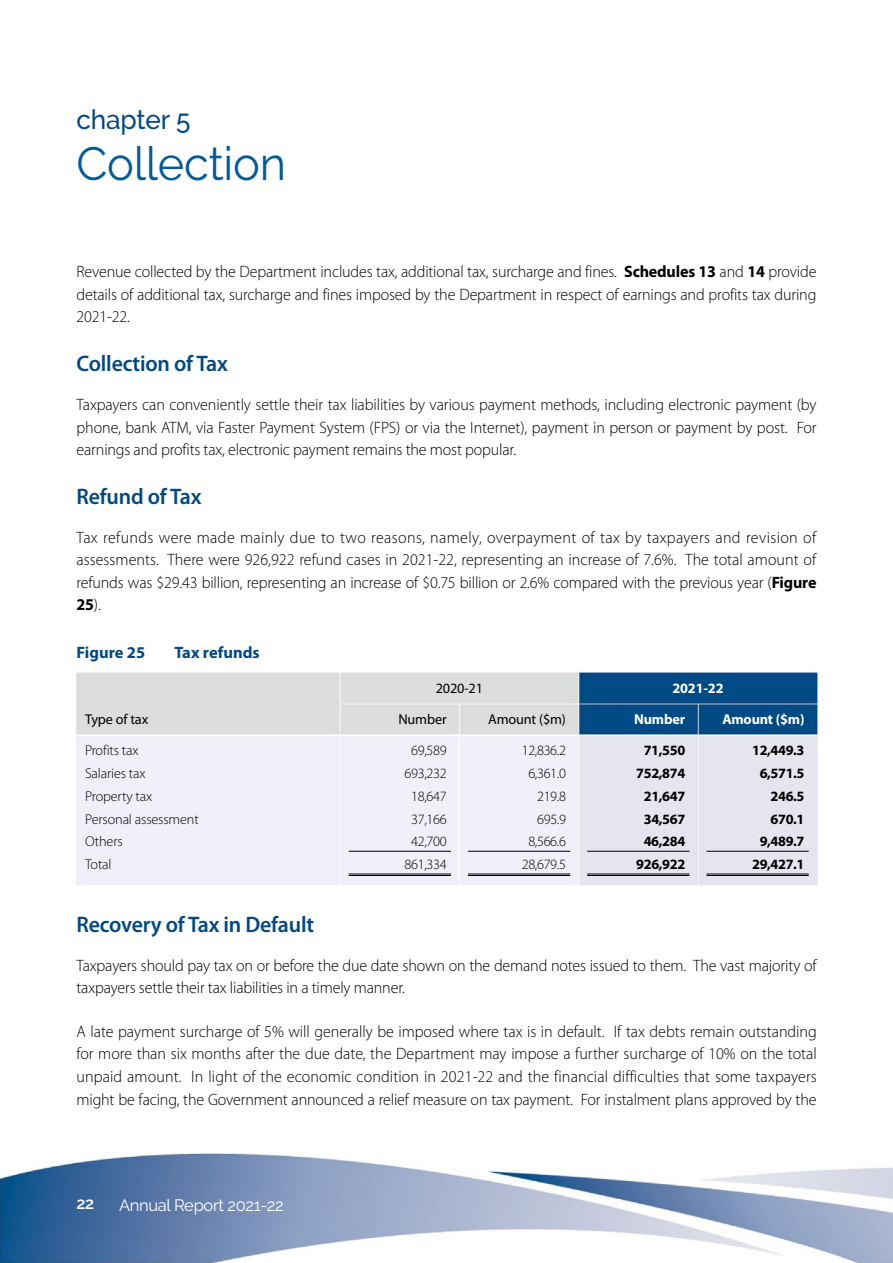
<style>
.page{position:relative;width:893px;height:1263px;background:#fff}
.page>*{position:absolute;margin:0;border:0;box-sizing:border-box;transform-origin:0 0}
.t1{font:46.5px "Raleway";letter-spacing:-.005em;color:#005b9a}
.t2{font:500 27px "Raleway";letter-spacing:-.005em;color:#004985}
.t3{font:600 22.5px "Myriad Pro";letter-spacing:-.01em;color:#004985}
.t4{font:300 16.5px/22.5px "Myriad Pro";letter-spacing:-.01em;color:#000;text-align:justify}
.t5{font:16.5px "Raleway";letter-spacing:-.02em;color:#fff}
.t6{font:700 16.5px "Myriad Pro";color:#004985}
.t7{font:600 16.5px "Raleway";color:#fff}
.t8{font:300 14.25px "Myriad Pro";letter-spacing:-.01em;color:#000}
.t9{font:700 14.25px "Myriad Pro";letter-spacing:-.025em;color:#000}
.t10{font:14.25px "Myriad Pro";letter-spacing:-.01em;color:#000}
.t11{font:700 14.25px "Myriad Pro";letter-spacing:-.01em;color:#fff}
.s1{font-weight:700}
</style>
<div class="page">
<img style="left:0;top:670px;width:893px;height:593px">
<hr style="left:349px;top:851px;width:102px;height:1px;background:#000">
<hr style="left:468px;top:851px;width:102px;height:1px;background:#000">
<hr style="left:587px;top:851px;width:102px;height:1px;background:#000">
<hr style="left:706px;top:851px;width:103px;height:1px;background:#000">
<hr style="left:349px;top:874px;width:102px;height:1px;background:#000">
<hr style="left:349px;top:875px;width:102px;height:1px;background:#000">
<hr style="left:468px;top:874px;width:102px;height:1px;background:#000">
<hr style="left:468px;top:875px;width:102px;height:1px;background:#000">
<hr style="left:587px;top:874px;width:102px;height:1px;background:#000">
<hr style="left:587px;top:875px;width:102px;height:1px;background:#000">
<hr style="left:706px;top:874px;width:103px;height:1px;background:#000">
<hr style="left:706px;top:875px;width:103px;height:1px;background:#000">
<h2 class="t2" style="left:77px;top:104px;width:115px">chapter 5</h2>
<h1 class="t1" style="left:77px;top:137px;width:211px">Collection</h1>
<p class="t4" style="left:77px;top:261px;width:741px">Revenue collected by the Department includes tax, additional tax, surcharge and fines. <span class="s1">Schedules 13</span> and <span class="s1">14</span> provide details of additional tax, surcharge and fines imposed by the Department in respect of earnings and profits tax during 2021-22.</p>
<h3 class="t3" style="left:77px;top:351px;width:153px">Collection of Tax</h3>
<p class="t4" style="left:77px;top:393px;width:742px">Taxpayers can conveniently settle their tax liabilities by various payment methods, including electronic payment (by phone, bank ATM, via Faster Payment System (FPS) or via the Internet), payment in person or payment by post. For earnings and profits tax, electronic payment remains the most popular.</p>
<h3 class="t3" style="left:77px;top:484px;width:126px">Refund of Tax</h3>
<p class="t4" style="left:77px;top:526px;width:741px">Tax refunds were made mainly due to two reasons, namely, overpayment of tax by taxpayers and revision of assessments. There were 926,922 refund cases in 2021-22, representing an increase of 7.6%. The total amount of refunds was $29.43 billion, representing an increase of $0.75 billion or 2.6% compared with the previous year (<span class="s1">Figure 25</span>).</p>
<p class="t6" style="left:77px;top:643px;width:70px">Figure 25</p>
<p class="t6" style="left:174px;top:643px;width:87px">Tax refunds</p>
<p class="t10" style="left:436px;top:680px;width:49px">2020-21</p>
<p class="t11" style="left:672px;top:680px;width:53px">2021-22</p>
<p class="t10" style="left:85px;top:711px;width:65px">Type of tax</p>
<p class="t10" style="left:398px;top:711px;width:50px">Number</p>
<p class="t10" style="left:488px;top:711px;width:79px">Amount ($m)</p>
<p class="t11" style="left:634px;top:711px;width:53px">Number</p>
<p class="t11" style="left:722px;top:711px;width:84px">Amount ($m)</p>
<p class="t8" style="left:85px;top:743px;width:55px">Profits tax</p>
<p class="t8" style="left:411px;top:743px;width:37px">69,589</p>
<p class="t8" style="left:522px;top:743px;width:46px">12,836.2</p>
<p class="t9" style="left:644px;top:743px;width:43px">71,550</p>
<p class="t9" style="left:752px;top:743px;width:54px">12,449.3</p>
<p class="t8" style="left:85px;top:765px;width:62px">Salaries tax</p>
<p class="t8" style="left:405px;top:765px;width:44px">693,232</p>
<p class="t8" style="left:528px;top:765px;width:39px">6,361.0</p>
<p class="t9" style="left:636px;top:765px;width:51px">752,874</p>
<p class="t9" style="left:760px;top:765px;width:46px">6,571.5</p>
<p class="t8" style="left:85px;top:788px;width:69px">Property tax</p>
<p class="t8" style="left:411px;top:788px;width:37px">18,647</p>
<p class="t8" style="left:537px;top:788px;width:30px">219.8</p>
<p class="t9" style="left:644px;top:788px;width:43px">21,647</p>
<p class="t9" style="left:771px;top:788px;width:35px">246.5</p>
<p class="t8" style="left:85px;top:811px;width:115px">Personal assessment</p>
<p class="t8" style="left:411px;top:811px;width:37px">37,166</p>
<p class="t8" style="left:537px;top:811px;width:30px">695.9</p>
<p class="t9" style="left:644px;top:811px;width:43px">34,567</p>
<p class="t9" style="left:771px;top:811px;width:35px">670.1</p>
<p class="t8" style="left:85px;top:834px;width:39px">Others</p>
<p class="t8" style="left:411px;top:834px;width:37px">42,700</p>
<p class="t8" style="left:528px;top:834px;width:39px">8,566.6</p>
<p class="t9" style="left:644px;top:834px;width:43px">46,284</p>
<p class="t9" style="left:760px;top:834px;width:46px">9,489.7</p>
<p class="t8" style="left:85px;top:856px;width:28px">Total</p>
<p class="t8" style="left:405px;top:856px;width:44px">861,334</p>
<p class="t8" style="left:522px;top:856px;width:46px">28,679.5</p>
<p class="t9" style="left:636px;top:856px;width:51px">926,922</p>
<p class="t9" style="left:752px;top:856px;width:54px">29,427.1</p>
<h3 class="t3" style="left:77px;top:912px;width:239px">Recovery of Tax in Default</h3>
<p class="t4" style="left:77px;top:954px;width:742px">Taxpayers should pay tax on or before the due date shown on the demand notes issued to them. The vast majority of taxpayers settle their tax liabilities in a timely manner.</p>
<p class="t4" style="left:77px;top:1020px;width:742px">A late payment surcharge of 5% will generally be imposed where tax is in default. If tax debts remain outstanding for more than six months after the due date, the Department may impose a further surcharge of 10% on the total unpaid amount. In light of the economic condition in 2021-22 and the financial difficulties that some taxpayers might be facing, the Government announced a relief measure on tax payment. For instalment plans approved by the</p>
<p class="t7" style="left:77px;top:1194px;width:19px">22</p>
<p class="t5" style="left:119px;top:1196px;width:166px">Annual Report 2021-22</p>
</div>
